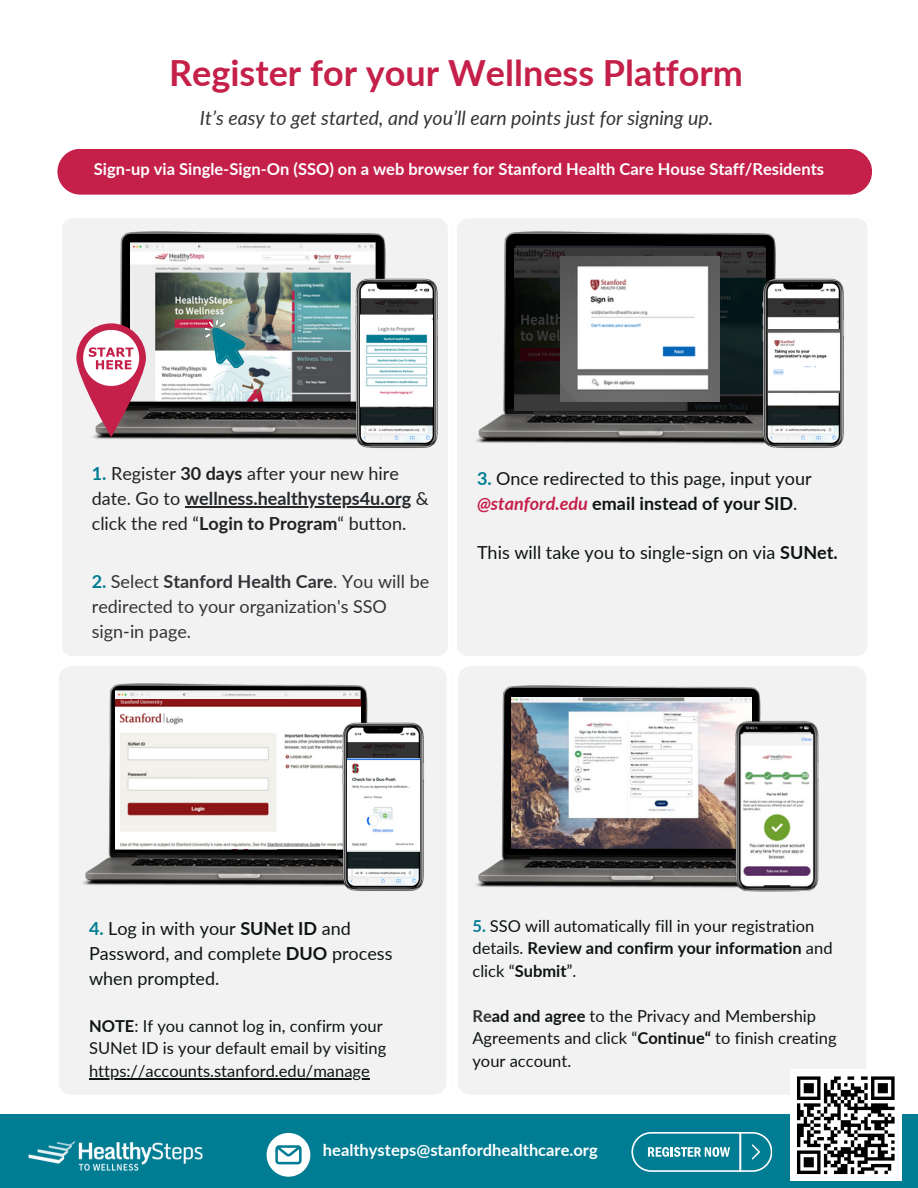
<style>
.page{position:relative;width:918px;height:1188px;background:#fff}
.page>*{position:absolute;margin:0;border:0;box-sizing:border-box;transform-origin:0 0}
.t1{font:700 36px "Lato";color:#c52049}
.t2{font:italic 19.5px "Lato";color:#343438}
.t3{font:18px/24.8px "Lato";color:#0e1510}
.t4{font:18px/24.8px "Lato";color:#212121}
.t5{font:18px/24.8px "Lato";color:#343438}
.t6{font:16.5px/22.5px "Lato";color:#0e1510}
.t7{font:700 16.5px "Lato";color:#fff}
.s1{font-weight:700;color:#007c93}
.s2{font-weight:700}
.s3{font-weight:700;color:#25282a}
.s4{font-weight:700;font-style:italic;color:#c52049}
.s5{font-weight:700;color:#343438}
</style>
<div class="page">
<div style="left:0;top:1114px;width:918px;height:74px;background:#007c93"></div>
<img style="left:28px;top:1141px;width:175px;height:30px">
<div style="left:57px;top:149px;width:815px;height:46px;background:#c52049;border-radius:23px"></div>
<div style="left:457px;top:219px;width:410px;height:437px;background:#f3f2f3"></div>
<img style="left:472px;top:232px;width:335px;height:214px">
<img style="left:514px;top:249px;width:251px;height:162px">
<img style="left:759px;top:278px;width:88px;height:173px">
<div style="left:62px;top:219px;width:386px;height:437px;background:#f3f2f3"></div>
<img style="left:89px;top:232px;width:326px;height:209px">
<img style="left:131px;top:243px;width:245px;height:158px">
<div style="left:59px;top:666px;width:387px;height:428px;background:#f3f2f3"></div>
<img style="left:79px;top:683px;width:318px;height:204px">
<div style="left:458px;top:666px;width:408px;height:428px;background:#f3f2f3"></div>
<img style="left:472px;top:686px;width:318px;height:203px">
<img style="left:512px;top:698px;width:239px;height:150px">
<img style="left:727px;top:716px;width:107px;height:181px">
<div style="left:790px;top:1070px;width:111px;height:111px;background:#fff"></div>
<svg style="left:797px;top:1076px;width:98px;height:99px"></svg>
<svg style="left:631px;top:1132px;width:141px;height:39px"></svg>
<svg style="left:76px;top:323px;width:70px;height:114px"></svg>
<svg style="left:77px;top:330px;width:62px;height:100px"></svg>
<svg style="left:205px;top:320px;width:52px;height:90px;background:#91a9ac"></svg>
<img style="left:353px;top:278px;width:88px;height:173px">
<img style="left:361px;top:314px;width:72px;height:94px">
<img style="left:560px;top:257px;width:160px;height:145px">
<img style="left:768px;top:329px;width:71px;height:63px">
<img style="left:115px;top:691px;width:246px;height:159px">
<img style="left:115px;top:700px;width:246px;height:148px">
<img style="left:340px;top:721px;width:87px;height:174px">
<img style="left:347px;top:758px;width:72px;height:94px">
<hr style="left:185px;top:506px;width:226px;height:1px;background:#25282a">
<hr style="left:89px;top:1078px;width:281px;height:1px;background:#0e1510">
<svg style="left:267px;top:1133px;width:43px;height:44px"></svg>
<p class="t1" style="left:169px;top:50px;width:575px">Register for your Wellness Platform</p>
<p class="t2" style="left:200px;top:106px;width:515px">It’s easy to get started, and you’ll earn points just for signing up.</p>
<p class="t7" style="left:94px;top:158px;width:732px">Sign-up via Single-Sign-On (SSO) on a web browser for Stanford Health Care House Staff/Residents</p>
<p class="t4" style="left:92px;top:461px;width:338px"><span class="s1">1.</span> Register <span class="s2">30 days</span> after your new hire date. Go to <span class="s3">wellness.healthysteps4u.org</span> &amp;</p>
<h2 class="t4" style="left:92px;top:510px;width:316px">click the red “<span class="s2">Login to Program</span>“ button.</h2>
<h2 class="t5" style="left:92px;top:569px;width:339px"><span class="s1">2.</span> Select <span class="s2">Stanford Health Care</span>. You will be redirected to your organization's SSO</h2>
<h2 class="t5" style="left:92px;top:618px;width:101px">sign-in page.</h2>
<h2 class="t3" style="left:477px;top:466px;width:336px"><span class="s1">3.</span> Once redirected to this page, input your <span class="s4">@stanford.edu</span> <span class="s2">email instead of your SID</span>.</h2>
<p class="t3" style="left:477px;top:540px;width:362px">This will take you to single-sign on via <span class="s2">SUNet.</span></p>
<h2 class="t3" style="left:89px;top:916px;width:305px"><span class="s1">4.</span> Log in with your <span class="s2">SUNet ID</span> and<br>Password, and complete <span class="s2">DUO</span> process when prompted.</h2>
<h2 class="t6" style="left:89px;top:1014px;width:299px"><span class="s2">NOTE</span>: If you cannot log in, confirm your<br>SUNet ID is your default email by visiting</h2>
<p class="t6" style="left:89px;top:1059px;width:282px">https://accounts.stanford.edu/manage</p>
<p class="t6" style="left:472px;top:914px;width:362px"><span class="s1">5.</span> SSO will automatically fill in your registration details. <span class="s2">Review and confirm your information</span> and click “<span class="s2">Submit</span>”.</p>
<p class="t6" style="left:472px;top:1004px;width:366px"><span class="s5">Re</span><span class="s2">ad and agree</span> to the Privacy and Membership<br>Agreements and click “<span class="s2">Continue“</span> to finish creating your account.</p>
<p class="t7" style="left:323px;top:1140px;width:276px">healthysteps@stanfordhealthcare.org</p>
</div>
